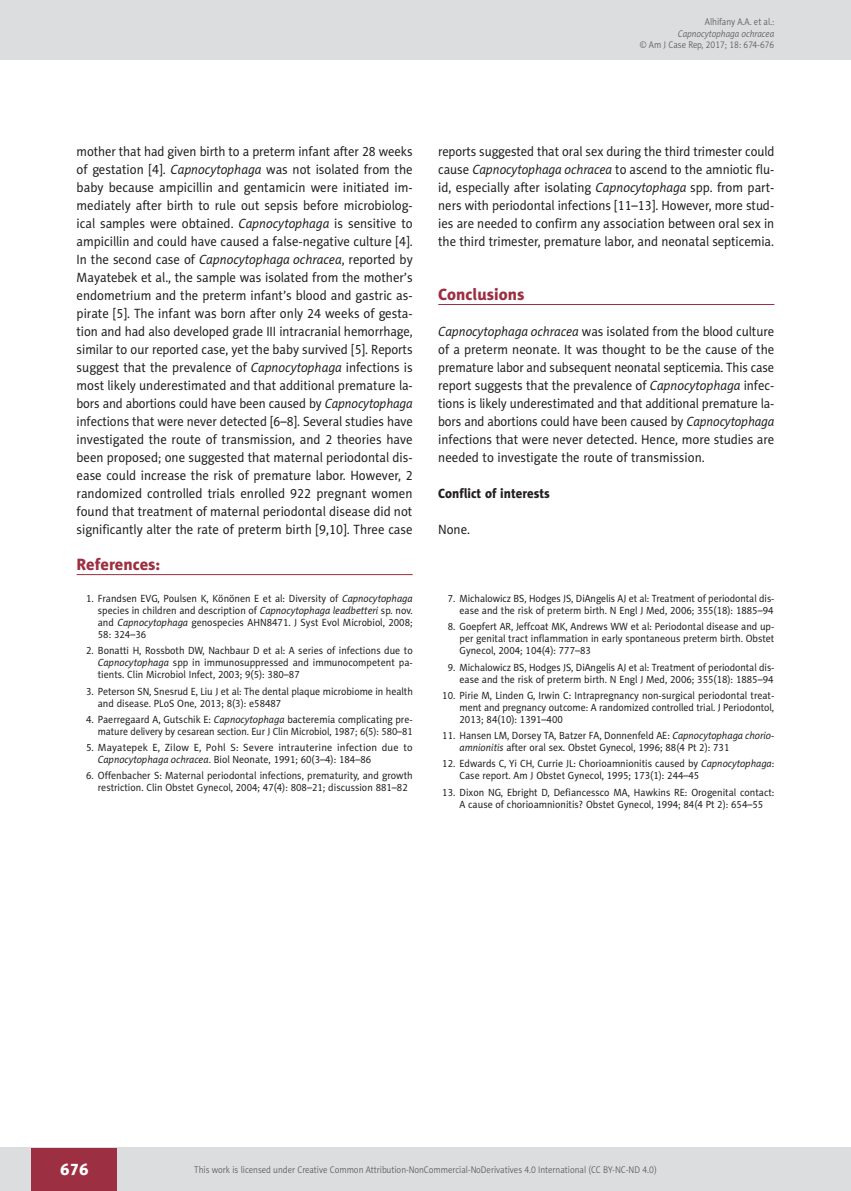
<style>
.page{position:relative;width:851px;height:1191px;background:#fff}
.page>*{position:absolute;margin:0;border:0;box-sizing:border-box;transform-origin:0 0}
.AJCR_Headline_1{font:16.5px "Naomi Sans EFN Heavy";color:#9d2f42}
.AJCR_Referencje_Tytu{font:16.5px "Naomi Sans EFN Heavy";color:#9d2f42}
.t1{font:16.5px "Naomi Sans EFN Heavy";color:#fff}
.AJCR_Body{font:13.5px/18px "Naomi Sans EFN";color:#231f20;text-align:justify;scale:.94 1}
.AJCR_Body-2{font:13.5px/18px "Naomi Sans EFN";color:#231f20;text-align:justify;scale:.93 1}
.AJCR_Headline_2{font:13.5px "Naomi Sans EFN Heavy";color:#231f20;scale:.95 1}
.AJCR_Body-3{font:13.5px "Naomi Sans EFN";color:#231f20;scale:.95 1}
.AJCR_Referencje_punk{font:10.5px/12px "Naomi Sans EFN";color:#231f20;text-align:justify;scale:.95 1}
.AJCR_Referencje_punk-2{font:10.5px/12px "Naomi Sans EFN";color:#231f20;text-align:right;scale:.94 1}
.AJCR_Referencje_punk-3{font:10.5px/12px "Naomi Sans EFN";color:#231f20}
.AJCR_pagina_sygnatur{font:9.75px "Naomi Sans EFN Light";color:#57585a;scale:.9 1}
.AJCR_pagina_zywa{font:italic 9.75px/11.2px "Naomi Sans EFN Light";color:#57585a;text-align:right;scale:.9 1}
.s1{font-style:normal}
.s2{font-style:italic}
</style>
<div class="page">
<hr style="left:438px;top:304px;width:336px;height:1px;background:#9d2f42">
<hr style="left:77px;top:574px;width:335px;height:1px;background:#9d2f42">
<div style="left:0;top:1148px;width:850px;height:43px;background:#dcdddf"></div>
<div style="left:32px;top:1147px;width:85px;height:43px;background:#9d2f42"></div>
<div style="left:0;top:0;width:850px;height:60px;background:#dcdddf"></div>
<p class="AJCR_pagina_zywa" style="left:677px;top:17px;width:109px"><span class="s1">Alhifany A.A. et al.:<br></span>Capnocytophaga ochracea</p>
<p class="AJCR_pagina_sygnatur" style="left:639px;top:39px;width:151px">© Am J Case Rep, 2017; 18: 674-676</p>
<p class="AJCR_Body" style="left:77px;top:142px;width:359px">mother that had given birth to a preterm infant after 28 weeks of gestation [4]. <span class="s2">Capnocytophaga</span> was not isolated from the baby because ampicillin and gentamicin were initiated im&shy;mediately after birth to rule out sepsis before microbiolog&shy;ical samples were obtained. <span class="s2">Capnocytophaga</span> is sensitive to ampicillin and could have caused a false-negative culture [4].<br>In the second case of <span class="s2">Capnocytophaga ochracea</span>, reported by Mayatebek et al., the sample was isolated from the mother’s endometrium and the preterm infant’s blood and gastric as&shy;pirate [5]. The infant was born after only 24 weeks of gesta&shy;tion and had also developed grade III intracranial hemorrhage, similar to our reported case, yet the baby survived [5]. Reports suggest that the prevalence of <span class="s2">Capnocytophaga</span> infections is most likely underestimated and that additional premature la&shy;bors and abortions could have been caused by <span class="s2">Capnocytophaga </span>infections that were never detected [6–8]. Several studies have investigated the route of transmission, and 2 theories have been proposed; one suggested that maternal periodontal dis&shy;ease could increase the risk of premature labor. However, 2 randomized controlled trials enrolled 922 pregnant women found that treatment of maternal periodontal disease did not significantly alter the rate of preterm birth [9,10]. Three case</p>
<p class="AJCR_Body-2" style="left:438px;top:142px;width:363px">reports suggested that oral sex during the third trimester could cause <span class="s2">Capnocytophaga ochracea</span> to ascend to the amniotic flu&shy;id, especially after isolating <span class="s2">Capnocytophaga</span> spp. from part&shy;ners with periodontal infections [11–13]. However, more stud&shy;ies are needed to confirm any association between oral sex in the third trimester, premature labor, and neonatal septicemia.</p>
<p class="AJCR_Headline_1" style="left:438px;top:284px;width:88px">Conclusions</p>
<p class="AJCR_Body" style="left:438px;top:322px;width:359px"><span class="s2">Capnocytophaga ochracea</span> was isolated from the blood culture of a preterm neonate. It was thought to be the cause of the premature labor and subsequent neonatal septicemia. This case report suggests that the prevalence of <span class="s2">Capnocytophaga</span> infec&shy;tions is likely underestimated and that additional premature la&shy;bors and abortions could have been caused by <span class="s2">Capnocytophaga </span>infections that were never detected. Hence, more studies are needed to investigate the route of transmission.</p>
<p class="AJCR_Headline_2" style="left:438px;top:485px;width:119px">Conflict of interests</p>
<p class="AJCR_Body-3" style="left:438px;top:521px;width:35px">None.</p>
<p class="AJCR_Referencje_Tytu" style="left:77px;top:554px;width:85px">References:</p>
<p class="AJCR_Referencje_punk" style="left:98px;top:592px;width:333px;text-indent:-12px">1. Frandsen EVG, Poulsen K, Könönen E et al: Diversity of <span class="s2">Capnocytophaga </span>species in children and description of <span class="s2">Capnocytophaga leadbetteri</span> sp. nov. and <span class="s2">Capnocytophaga</span> genospecies AHN8471. J Syst Evol Microbiol, 2008; 58: 324–36</p>
<p class="AJCR_Referencje_punk" style="left:98px;top:645px;width:333px;text-indent:-12px">2. Bonatti H, Rossboth DW, Nachbaur D et al: A series of infections due to <span class="s2">Capnocytophaga</span> spp in immunosuppressed and immunocompetent pa&shy;tients. Clin Microbiol Infect, 2003; 9(5): 380–87</p>
<p class="AJCR_Referencje_punk-2" style="left:98px;top:685px;width:336px;text-align:left;text-indent:-12px">3. Peterson SN, Snesrud E, Liu J et al: The dental plaque microbiome in health and disease. PLoS One, 2013; 8(3): e58487</p>
<p class="AJCR_Referencje_punk" style="left:86px;top:713px;width:345px;text-align:right">4. Paerregaard A, Gutschik E: <span class="s2">Capnocytophaga</span> bacteremia complicating pre&shy;mature delivery by cesarean section. Eur J Clin Microbiol, 1987; 6(5): 580–81</p>
<p class="AJCR_Referencje_punk-3" style="left:98px;top:741px;width:316px;text-indent:-12px">5. Mayatepek E, Zilow E, Pohl S: Severe intrauterine infection due to<br><span class="s2">Capnocytophaga ochracea</span>. Biol Neonate, 1991; 60(3–4): 184–86</p>
<p class="AJCR_Referencje_punk" style="left:98px;top:770px;width:333px;text-indent:-12px">6. Offenbacher S: Maternal periodontal infections, prematurity, and growth restriction. Clin Obstet Gynecol, 2004; 47(4): 808–21; discussion 881–82</p>
<p class="AJCR_Referencje_punk-2" style="left:447px;top:592px;width:349px">7. Michalowicz BS, Hodges JS, DiAngelis AJ et al: Treatment of periodontal dis&shy;ease and the risk of preterm birth. N Engl J Med, 2006; 355(18): 1885–94</p>
<p class="AJCR_Referencje_punk" style="left:459px;top:621px;width:333px;text-indent:-12px">8. Goepfert AR, Jeffcoat MK, Andrews WW et al: Periodontal disease and up&shy;per genital tract inflammation in early spontaneous preterm birth. Obstet Gynecol, 2004; 104(4): 777–83</p>
<p class="AJCR_Referencje_punk-2" style="left:447px;top:661px;width:349px">9. Michalowicz BS, Hodges JS, DiAngelis AJ et al: Treatment of periodontal dis&shy;ease and the risk of preterm birth. N Engl J Med, 2006; 355(18): 1885–94</p>
<p class="AJCR_Referencje_punk" style="left:459px;top:689px;width:333px;text-indent:-17px">10. Pirie M, Linden G, Irwin C: Intrapregnancy non-surgical periodontal treat&shy;ment and pregnancy outcome: A randomized controlled trial. J Periodontol, 2013; 84(10): 1391–400</p>
<p class="AJCR_Referencje_punk" style="left:459px;top:729px;width:333px;text-indent:-17px">11. Hansen LM, Dorsey TA, Batzer FA, Donnenfeld AE: <span class="s2">Capnocytophaga chorio&shy;amnionitis</span> after oral sex. Obstet Gynecol, 1996; 88(4 Pt 2): 731</p>
<p class="AJCR_Referencje_punk" style="left:459px;top:758px;width:333px;text-indent:-17px">12. Edwards C, Yi CH, Currie JL: Chorioamnionitis caused by <span class="s2">Capnocytophaga</span>:<br>Case report. Am J Obstet Gynecol, 1995; 173(1): 244–45</p>
<p class="AJCR_Referencje_punk" style="left:442px;top:786px;width:351px;text-align:center">13. Dixon NG, Ebright D, Defiancessco MA, Hawkins RE: Orogenital contact:<br>A cause of chorioamnionitis? Obstet Gynecol, 1994; 84(4 Pt 2): 654–55</p>
<p class="t1" style="left:60px;top:1159px;width:30px">676</p>
<p class="AJCR_pagina_sygnatur" style="left:194px;top:1164px;width:515px">This work is licensed under Creative Common Attribution-NonCommercial-NoDerivatives 4.0 International (CC BY-NC-ND 4.0)</p>
</div>
